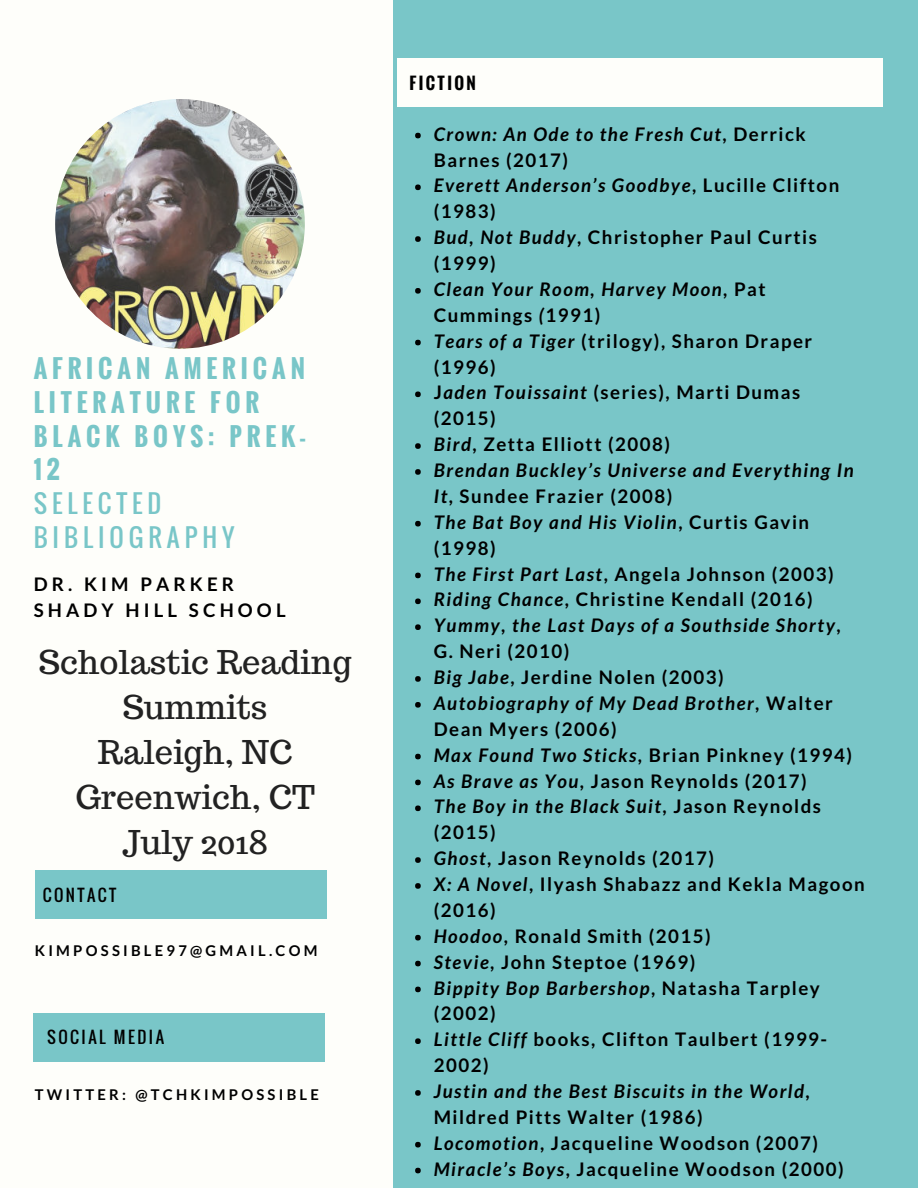
<style>
.page{position:relative;width:918px;height:1188px;background:#79c6c8}
.page>*{position:absolute;margin:0;border:0;box-sizing:border-box;transform-origin:0 0}
.t1{font:32.7px/45px "Trocchi";color:#222;text-align:center}
.t2{font:700 24.9px/33.8px "Oswald";letter-spacing:.2em;color:#79c6c8}
.t3{font:24.9px/33.8px "Oswald";letter-spacing:.2em;color:#79c6c8}
.t4{font:700 18.75px/25.8px "Lato";letter-spacing:.08em;color:#000}
.t5{font:700 18.75px/25.8px "Lato";letter-spacing:.22em;color:#000}
.t6{font:16.35px "Oswald";letter-spacing:.15em;color:#000}
.t7{font:700 16.35px "Oswald";letter-spacing:.15em;color:#000}
.t8{font:700 14.85px "Lato";letter-spacing:.22em;color:#000}
.s1{font-style:italic}
</style>
<div class="page">
<div style="left:397px;top:58px;width:486px;height:49px;background:#fefefa"></div>
<svg style="left:415px;top:133px;width:6px;height:5px"></svg>
<svg style="left:415px;top:184px;width:6px;height:6px"></svg>
<svg style="left:415px;top:236px;width:6px;height:6px"></svg>
<svg style="left:415px;top:288px;width:6px;height:6px"></svg>
<svg style="left:415px;top:340px;width:6px;height:5px"></svg>
<svg style="left:415px;top:392px;width:6px;height:5px"></svg>
<svg style="left:415px;top:443px;width:6px;height:6px"></svg>
<svg style="left:415px;top:469px;width:6px;height:6px"></svg>
<svg style="left:415px;top:521px;width:6px;height:5px"></svg>
<svg style="left:415px;top:573px;width:6px;height:5px"></svg>
<svg style="left:415px;top:598px;width:6px;height:6px"></svg>
<svg style="left:415px;top:624px;width:6px;height:6px"></svg>
<svg style="left:415px;top:676px;width:6px;height:6px"></svg>
<svg style="left:415px;top:702px;width:6px;height:6px"></svg>
<svg style="left:415px;top:754px;width:6px;height:5px"></svg>
<svg style="left:415px;top:780px;width:6px;height:5px"></svg>
<svg style="left:415px;top:806px;width:6px;height:5px"></svg>
<svg style="left:415px;top:857px;width:6px;height:6px"></svg>
<svg style="left:415px;top:883px;width:6px;height:6px"></svg>
<svg style="left:415px;top:935px;width:6px;height:5px"></svg>
<svg style="left:415px;top:961px;width:6px;height:5px"></svg>
<svg style="left:415px;top:987px;width:6px;height:5px"></svg>
<svg style="left:415px;top:1038px;width:6px;height:6px"></svg>
<svg style="left:415px;top:1090px;width:6px;height:6px"></svg>
<svg style="left:415px;top:1142px;width:6px;height:6px"></svg>
<svg style="left:415px;top:1168px;width:6px;height:5px"></svg>
<div style="left:0;top:0;width:393px;height:1188px;background:#fefefa"></div>
<div style="left:34px;top:1014px;width:291px;height:48px;background:#79c6c8"></div>
<div style="left:35px;top:871px;width:291px;height:48px;background:#79c6c8"></div>
<img style="left:55px;top:99px;width:250px;height:250px;border-radius:50%">
<h2 class="t2" style="left:34px;top:351px;width:273px">AFRICAN AMERICAN<br>LITERATURE FOR<br>BLACK BOYS: PREK-<br>12</h2>
<h2 class="t3" style="left:34px;top:486px;width:202px">SELECTED<br>BIBLIOGRAPHY</h2>
<p class="t5" style="left:34px;top:570px;width:253px">DR. KIM PARKER<br>SHADY HILL SCHOOL</p>
<h1 class="t1" style="left:39px;top:639px;width:314px">Scholastic Reading<br>Summits<br>Raleigh, NC<br>Greenwich, CT<br>July 2018</h1>
<p class="t6" style="left:43px;top:883px;width:75px">CONTACT</p>
<p class="t8" style="left:35px;top:942px;width:284px">KIMPOSSIBLE97@GMAIL.COM</p>
<p class="t6" style="left:47px;top:1024px;width:118px">SOCIAL MEDIA</p>
<p class="t8" style="left:35px;top:1086px;width:286px">TWITTER: @TCHKIMPOSSIBLE</p>
<p class="t7" style="left:410px;top:70px;width:68px">FICTION</p>
<p class="t4" style="left:434px;top:120px;width:432px"><span class="s1">Crown: An Ode to the Fresh Cut</span>, Derrick<br>Barnes (2017)<br><span class="s1">Everett Anderson’s Goodbye</span>, Lucille Clifton (1983)<br><span class="s1">Bud, Not Buddy</span>, Christopher Paul Curtis (1999)<br><span class="s1">Clean Your Room, Harvey Moon,</span> Pat<br>Cummings <span class="s1">(</span>1991)<br><span class="s1">Tears of a Tiger</span> (trilogy), Sharon Draper (1996)<br>J<span class="s1">aden Touissaint</span> (series), Marti Dumas (2015)<br><span class="s1">Bird</span>, Zetta Elliott (2008)<br><span class="s1">Brendan Buckley’s Universe and Everything In<br>It</span>, Sundee Frazier (2008)<br><span class="s1">The Bat Boy and His Violin</span>, Curtis Gavin (1998)<br><span class="s1">The First Part Last</span>, Angela Johnson (2003)<br><span class="s1">Riding Chance</span>, Christine Kendall (2016)<br><span class="s1">Yummy, the Last Days of a Southside Shorty</span>,<br>G. Neri (2010)<br><span class="s1">Big Jabe</span>, Jerdine Nolen (2003)<br><span class="s1">Autobiography of My Dead Brother</span>, Walter<br>Dean Myers (2006)<br><span class="s1">Max Found Two Sticks</span>, Brian Pinkney (1994)<br><span class="s1">As Brave as You</span>, Jason Reynolds (2017)<br><span class="s1">The Boy in the Black Suit</span>, Jason Reynolds (2015)<br><span class="s1">Ghost</span>, Jason Reynolds (2017)<br><span class="s1">X: A Novel</span>, Ilyash Shabazz and Kekla Magoon (2016)<br><span class="s1">Hoodoo</span>, Ronald Smith (2015)<br><span class="s1">Stevie</span>, John Steptoe (1969)<br><span class="s1">Bippity Bop Barbershop</span>, Natasha Tarpley (2002)<br><span class="s1">Little Cliff</span> books, Clifton Taulbert (1999-<br>2002)<br><span class="s1">Justin and the Best Biscuits in the World</span>,<br>Mildred Pitts Walter (1986)<br><span class="s1">Locomotion</span>, Jacqueline Woodson (2007)<br><span class="s1">Miracle’s Boys</span>, Jacqueline Woodson (2000)</p>
</div>
